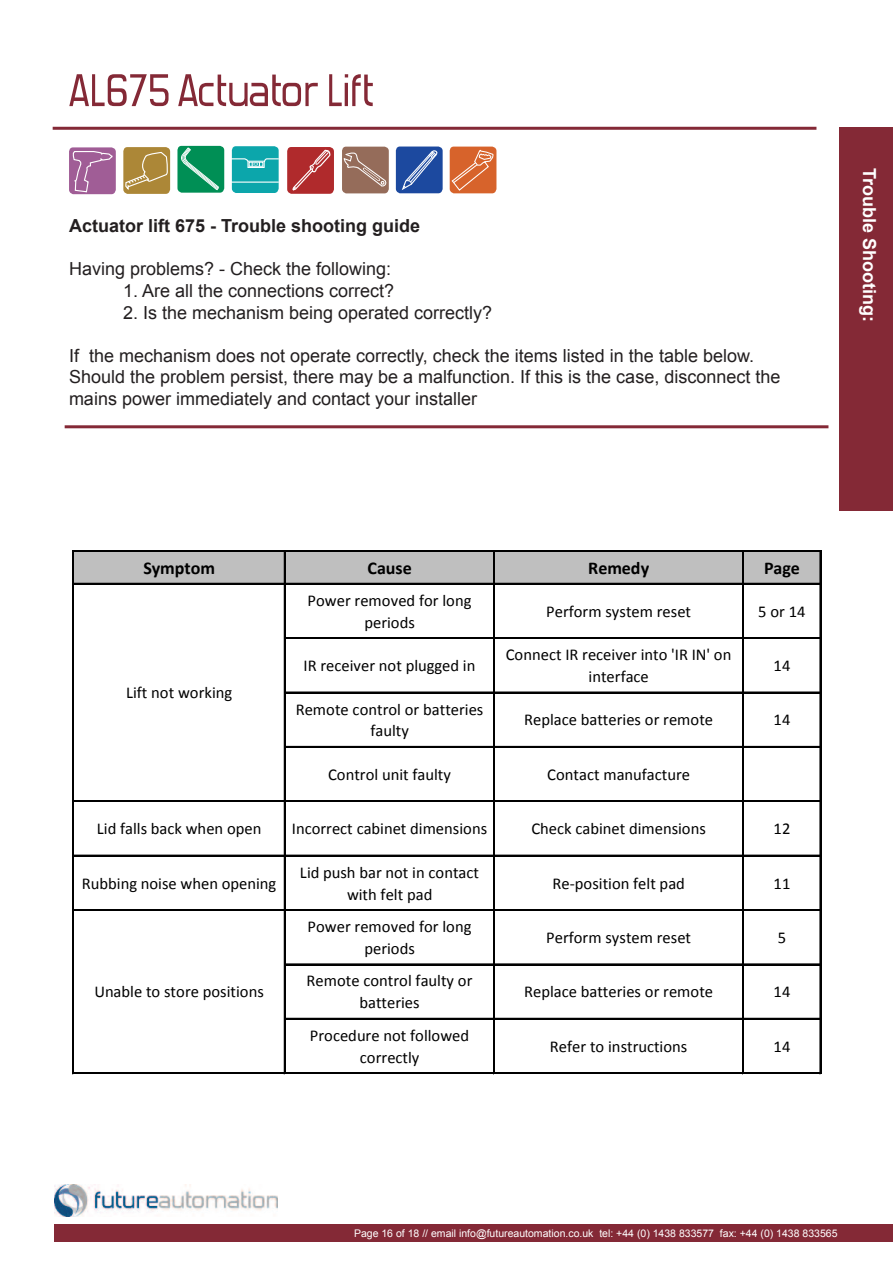
<style>
.page{position:relative;width:893px;height:1263px;background:#fff}
.page>*{position:absolute;margin:0;border:0;box-sizing:border-box;transform-origin:0 0}
.t1{font:54px "Forgotten Futurist";color:#842936}
.t2{font:18px/21.6px "Arial";color:#231f20}
.t3{font:700 18px "Arial";color:#231f20}
.t4{font:18px "Calibri Bold+ERGFNX";color:#000}
.t5{font:700 18px "Arial";color:#fff}
.t6{font:16.5px/21.8px "Calibri+NMGQKZ";color:#000;text-align:center}
.t7{font:10.5px "Arial";color:#fff}
</style>
<div class="page">
<div style="left:54px;top:1225px;width:839px;height:17px;background:#842936"></div>
<div style="left:839px;top:127px;width:54px;height:383px;background:#842936"></div>
<hr style="left:53px;top:127px;width:763px;height:3px;background:#842936">
<img style="left:54px;top:1184px;width:224px;height:32px">
<hr style="left:65px;top:425px;width:763px;height:3px;background:#842936">
<div style="left:342px;top:147px;width:47px;height:46px;background:#956c5a;border-radius:4px"></div>
<div style="left:287px;top:147px;width:47px;height:47px;background:#b02a2c;border-radius:4px"></div>
<div style="left:232px;top:146px;width:47px;height:47px;background:#0ca6ab;border-radius:4px"></div>
<div style="left:177px;top:146px;width:47px;height:47px;background:#008f55;border-radius:4px"></div>
<div style="left:123px;top:147px;width:47px;height:47px;background:#ac8737;border-radius:4px"></div>
<div style="left:69px;top:147px;width:47px;height:47px;background:#a05d96;border-radius:4px"></div>
<svg style="left:73px;top:151px;width:40px;height:41px"></svg>
<svg style="left:125px;top:152px;width:43px;height:38px"></svg>
<svg style="left:181px;top:147px;width:38px;height:44px"></svg>
<hr style="left:230px;top:182px;width:49px;height:1px;background:#fff">
<svg style="left:231px;top:158px;width:48px;height:11px"></svg>
<svg style="left:292px;top:149px;width:39px;height:42px"></svg>
<svg style="left:343px;top:152px;width:44px;height:35px"></svg>
<div style="left:396px;top:147px;width:47px;height:46px;background:#1c499f;border-radius:4px"></div>
<svg style="left:402px;top:150px;width:36px;height:40px"></svg>
<div style="left:450px;top:147px;width:46px;height:46px;background:#d7632b;border-radius:4px"></div>
<svg style="left:450px;top:149px;width:44px;height:43px"></svg>
<div style="left:74px;top:552px;width:747px;height:32px;background:#bfbfbf"></div>
<hr style="left:72px;top:551px;width:1px;height:523px;background:#000">
<hr style="left:73px;top:550px;width:1px;height:524px;background:#000">
<hr style="left:284px;top:552px;width:2px;height:522px;background:#000">
<hr style="left:493px;top:552px;width:2px;height:522px;background:#000">
<hr style="left:742px;top:552px;width:2px;height:522px;background:#000">
<hr style="left:820px;top:552px;width:1px;height:522px;background:#000">
<hr style="left:74px;top:550px;width:747px;height:1px;background:#000">
<hr style="left:74px;top:551px;width:747px;height:1px;background:#000">
<hr style="left:74px;top:583px;width:747px;height:2px;background:#000">
<hr style="left:286px;top:637px;width:535px;height:2px;background:#000">
<hr style="left:286px;top:692px;width:535px;height:1px;background:#000">
<hr style="left:286px;top:746px;width:535px;height:2px;background:#000">
<hr style="left:74px;top:800px;width:747px;height:1px;background:#000">
<hr style="left:74px;top:801px;width:747px;height:1px;background:#000">
<hr style="left:74px;top:855px;width:747px;height:1px;background:#000">
<hr style="left:74px;top:909px;width:747px;height:2px;background:#000">
<hr style="left:286px;top:964px;width:535px;height:1px;background:#000">
<hr style="left:286px;top:1018px;width:535px;height:1px;background:#000">
<hr style="left:74px;top:1072px;width:747px;height:2px;background:#000">
<h1 class="t1" style="left:69px;top:67px;width:307px">AL675 ActuatorLift</h1>
<p class="t3" style="left:69px;top:216px;width:353px">Actuator lift 675 - Trouble shooting guide</p>
<p class="t2" style="left:69px;top:258px;width:324px">Having problems? - Check the following:</p>
<p class="t2" style="left:123px;top:280px;width:273px">1. Are all the connections correct?</p>
<p class="t2" style="left:123px;top:301px;width:371px">2. Is the mechanism being operated correctly?</p>
<p class="t2" style="left:69px;top:345px;width:713px">If the mechanism does not operate correctly, check the items listed in the table below.<br>Should the problem persist, there may be a malfunction. If this is the case, disconnect the mains power immediately and contact your installer</p>
<p class="t5" style="left:879px;top:168px;width:155px;rotate:90deg">Trouble Shooting:</p>
<p class="t4" style="left:143px;top:560px;width:73px">Symptom</p>
<p class="t4" style="left:368px;top:560px;width:46px">Cause</p>
<p class="t4" style="left:588px;top:560px;width:62px">Remedy</p>
<p class="t4" style="left:764px;top:560px;width:37px">Page</p>
<p class="t6" style="left:308px;top:591px;width:165px">Power removed for long periods</p>
<p class="t6" style="left:546px;top:602px;width:147px">Perform system reset</p>
<p class="t6" style="left:758px;top:602px;width:49px">5 or 14</p>
<p class="t6" style="left:304px;top:656px;width:173px">IR receiver not plugged in</p>
<p class="t6" style="left:506px;top:645px;width:227px">Connect IR receiver into 'IR IN' on interface</p>
<p class="t6" style="left:773px;top:656px;width:18px">14</p>
<p class="t6" style="left:296px;top:700px;width:189px">Remote control or batteries faulty</p>
<p class="t6" style="left:524px;top:710px;width:190px">Replace batteries or remote</p>
<p class="t6" style="left:773px;top:710px;width:18px">14</p>
<p class="t6" style="left:328px;top:765px;width:124px">Control unit faulty</p>
<p class="t6" style="left:547px;top:765px;width:144px">Contact manufacture</p>
<p class="t6" style="left:126px;top:682px;width:108px">Lift not working</p>
<p class="t6" style="left:97px;top:819px;width:166px">Lid falls back when open</p>
<p class="t6" style="left:292px;top:819px;width:197px">Incorrect cabinet dimensions</p>
<p class="t6" style="left:531px;top:819px;width:176px">Check cabinet dimensions</p>
<p class="t6" style="left:773px;top:819px;width:18px">12</p>
<p class="t6" style="left:82px;top:873px;width:196px">Rubbing noise when opening</p>
<p class="t6" style="left:300px;top:863px;width:181px">Lid push bar not in contact with felt pad</p>
<p class="t6" style="left:553px;top:873px;width:134px">Re-position felt pad</p>
<p class="t6" style="left:773px;top:873px;width:18px">11</p>
<p class="t6" style="left:308px;top:917px;width:165px">Power removed for long periods</p>
<p class="t6" style="left:546px;top:928px;width:147px">Perform system reset</p>
<p class="t6" style="left:778px;top:928px;width:10px">5</p>
<p class="t6" style="left:306px;top:971px;width:168px">Remote control faulty or batteries</p>
<p class="t6" style="left:524px;top:982px;width:190px">Replace batteries or remote</p>
<p class="t6" style="left:773px;top:982px;width:18px">14</p>
<p class="t6" style="left:310px;top:1026px;width:161px">Procedure not followed correctly</p>
<p class="t6" style="left:550px;top:1037px;width:139px">Refer to instructions</p>
<p class="t6" style="left:773px;top:1037px;width:18px">14</p>
<p class="t6" style="left:94px;top:981px;width:171px">Unable to store positions</p>
<p class="t7" style="left:354px;top:1227px;width:485px">Page 16 of 18 // email info@futureautomation.co.uk tel: +44 (0) 1438 833577 fax: +44 (0) 1438 833565</p>
</div>
